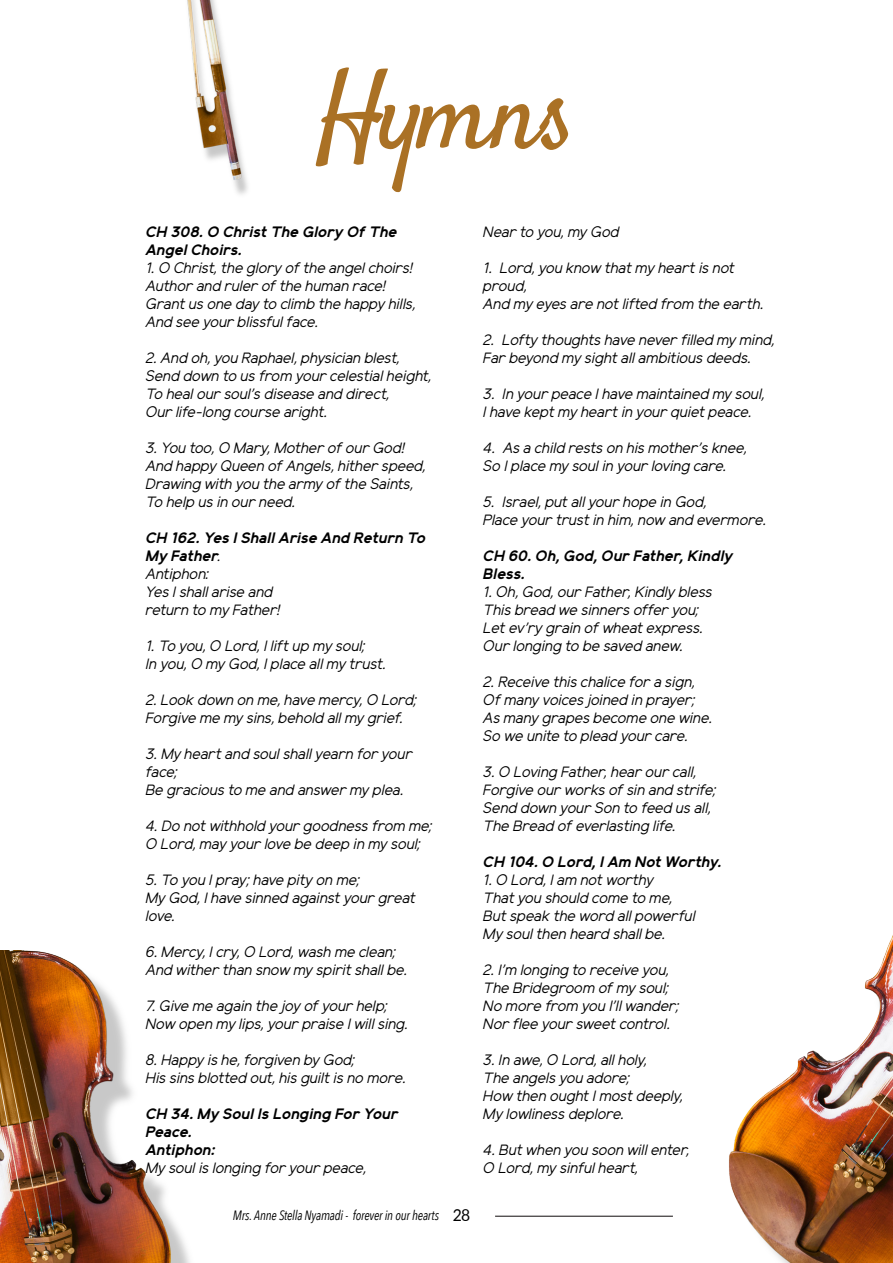
<style>
.page{position:relative;width:893px;height:1263px;background:#fff}
.page>*{position:absolute;margin:0;border:0;box-sizing:border-box;transform-origin:0 0}
.t1{font:108.75px "Satisfy";letter-spacing:-.045em;color:#aa7125}
.t2{font:italic 15px/18px "Elliot Sans";color:#000}
.t3{font:italic 700 15px/18px "Elliot Sans";color:#000}
.t4{font:italic 13.5px "Avenir Next Condensed";letter-spacing:-.015em;color:#000;scale:.95 1}
.s1{font-weight:700}
.s2{font-family:"Lato";font-style:normal;font-size:16.5px}
</style>
<div class="page">
<img style="left:187px;top:0;width:61px;height:195px">
<img style="left:729px;top:935px;width:164px;height:328px">
<img style="left:0;top:950px;width:190px;height:313px">
<hr style="left:495px;top:1216px;width:178px;height:1px;background:#231f20">
<h1 class="t1" style="left:317px;top:45px;width:261px">Hymns</h1>
<p class="t3" style="left:147px;top:224px;width:253px">CH 308. O Christ The Glory Of The<br>Angel Choirs.</p>
<p class="t2" style="left:147px;top:260px;width:272px">1. O Christ, the glory of the angel choirs!<br>Author and ruler of the human race!<br>Grant us one day to climb the happy hills, And see your blissful face.</p>
<p class="t2" style="left:147px;top:350px;width:288px">2. And oh, you Raphael, physician blest, Send down to us from your celestial height, To heal our soul's disease and direct,<br>Our life-long course aright.</p>
<p class="t2" style="left:147px;top:440px;width:282px">3. You too, O Mary, Mother of our God!<br>And happy Queen of Angels, hither speed, Drawing with you the army of the Saints, To help us in our need.</p>
<p class="t2" style="left:147px;top:530px;width:282px"><span class="s1">CH 162. Yes I Shall Arise And Return To<br>My Father</span>.<br>Antiphon:<br>Yes I shall arise and<br>return to my Father!</p>
<p class="t2" style="left:147px;top:638px;width:242px">1. To you, O Lord, I lift up my soul;<br>In you, O my God, I place all my trust.</p>
<p class="t2" style="left:147px;top:692px;width:273px">2. Look down on me, have mercy, O Lord;<br>Forgive me my sins, behold all my grief.</p>
<p class="t2" style="left:147px;top:746px;width:268px">3. My heart and soul shall yearn for your face;<br>Be gracious to me and answer my plea.</p>
<p class="t2" style="left:147px;top:818px;width:288px">4. Do not withhold your goodness from me;<br>O Lord, may your love be deep in my soul;</p>
<p class="t2" style="left:147px;top:872px;width:271px">5. To you I pray; have pity on me;<br>My God, I have sinned against your great love.</p>
<p class="t2" style="left:147px;top:944px;width:263px">6. Mercy, I cry, O Lord, wash me clean;<br>And wither than snow my spirit shall be.</p>
<p class="t2" style="left:147px;top:998px;width:264px">7. Give me again the joy of your help;<br>Now open my lips, your praise I will sing.</p>
<p class="t2" style="left:147px;top:1052px;width:262px">8. Happy is he, forgiven by God;<br>His sins blotted out, his guilt is no more.</p>
<p class="t3" style="left:147px;top:1106px;width:254px">CH 34. My Soul Is Longing For Your<br>Peace.<br>Antiphon:</p>
<p class="t2" style="left:147px;top:1160px;width:223px">My soul is longing for your peace,</p>
<p class="t2" style="left:485px;top:224px;width:138px">Near to you, my God</p>
<p class="t2" style="left:485px;top:260px;width:282px">1. Lord, you know that my heart is not proud,<br>And my eyes are not lifted from the earth.</p>
<p class="t2" style="left:485px;top:332px;width:293px">2. Lofty thoughts have never filled my mind,<br>Far beyond my sight all ambitious deeds.</p>
<p class="t2" style="left:485px;top:386px;width:283px">3. In your peace I have maintained my soul,<br>I have kept my heart in your quiet peace.</p>
<p class="t2" style="left:485px;top:440px;width:265px">4. As a child rests on his mother’s knee,<br>So I place my soul in your loving care.</p>
<p class="t2" style="left:485px;top:494px;width:285px">5. Israel, put all your hope in God,<br>Place your trust in him, now and evermore.</p>
<p class="t3" style="left:485px;top:548px;width:251px">CH 60. Oh, God, Our Father, Kindly<br>Bless.</p>
<p class="t2" style="left:485px;top:584px;width:231px">1. Oh, God, our Father, Kindly bless<br>This bread we sinners offer you;<br>Let ev’ry grain of wheat express.<br>Our longing to be saved anew.</p>
<p class="t2" style="left:485px;top:674px;width:231px">2. Receive this chalice for a sign,<br>Of many voices joined in prayer;<br>As many grapes become one wine.<br>So we unite to plead your care.</p>
<p class="t2" style="left:485px;top:764px;width:234px">3. O Loving Father, hear our call,<br>Forgive our works of sin and strife;<br>Send down your Son to feed us all,<br>The Bread of everlasting life.</p>
<p class="t3" style="left:485px;top:854px;width:240px">CH 104. O Lord, I Am Not Worthy.</p>
<p class="t2" style="left:485px;top:872px;width:214px">1. O Lord, I am not worthy<br>That you should come to me,<br>But speak the word all powerful<br>My soul then heard shall be.</p>
<p class="t2" style="left:485px;top:962px;width:198px">2. I'm longing to receive you,<br>The Bridegroom of my soul;<br>No more from you I'll wander;<br>Nor flee your sweet control.</p>
<p class="t2" style="left:485px;top:1052px;width:202px">3. In awe, O Lord, all holy,<br>The angels you adore;<br>How then ought I most deeply,<br>My lowliness deplore.</p>
<p class="t2" style="left:485px;top:1142px;width:208px">4. But when you soon will enter,<br>O Lord, my sinful heart,</p>
<p class="t4" style="left:233px;top:1207px;width:251px">Mrs. Anne Stella Nyamadi - forever in our hearts <span class="s2">28</span></p>
</div>
